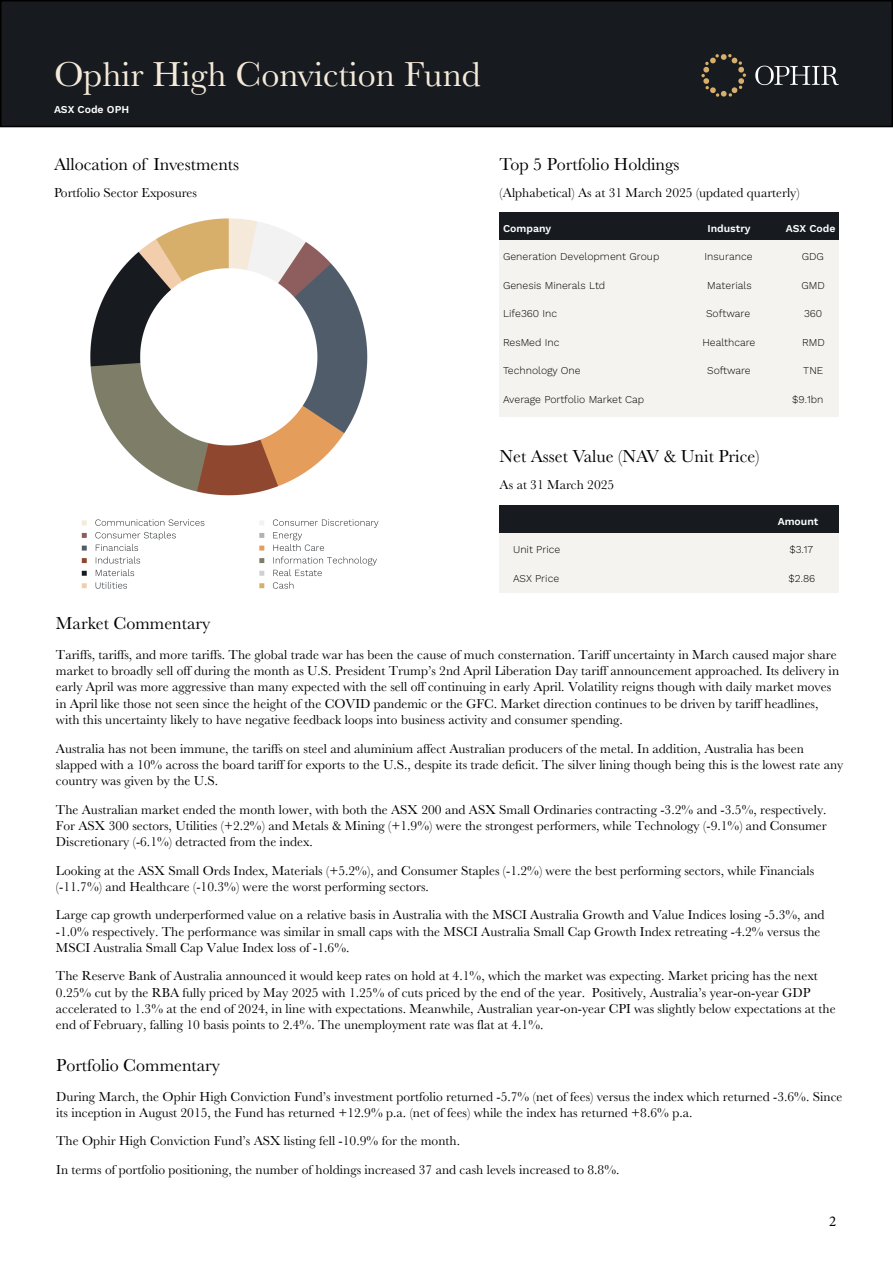
<style>
.page{position:relative;width:893px;height:1263px;background:#fff}
.page>*{position:absolute;margin:0;border:0;box-sizing:border-box;transform-origin:0 0}
.t1{font:36px "Baskerville";color:#f5ead9}
.t2{font:18px "Baskerville";color:#000}
.t3{font:15px "Minion Pro";color:#000}
.t4{font:13.5px/16.2px "Baskerville";color:#000}
.t5{font:300 10.5px "Work Sans";color:#000}
.t6{font:600 10.5px "Work Sans";color:#fff}
</style>
<div class="page">
<div style="left:1px;top:1px;width:891px;height:126px;background:#171b20"></div>
<div style="left:0;top:0;width:893px;height:127px;border:2px solid #000"></div>
<svg style="left:755px;top:66px;width:84px;height:19px"></svg>
<svg style="left:701px;top:54px;width:45px;height:43px"></svg>
<svg style="left:731px;top:57px;width:7px;height:7px"></svg>
<div style="left:500px;top:299px;width:339px;height:29px;background:#f5f3f0"></div>
<div style="left:500px;top:212px;width:339px;height:30px;background:#171b20"></div>
<div style="left:500px;top:241px;width:339px;height:29px;background:#f5f3f0"></div>
<div style="left:500px;top:270px;width:339px;height:29px;background:#f5f3f0"></div>
<div style="left:500px;top:328px;width:339px;height:30px;background:#f5f3f0"></div>
<div style="left:500px;top:358px;width:339px;height:29px;background:#f5f3f0"></div>
<div style="left:500px;top:387px;width:339px;height:29px;background:#f5f3f0"></div>
<div style="left:500px;top:506px;width:339px;height:29px;background:#171b20"></div>
<div style="left:500px;top:534px;width:339px;height:29px;background:#f5f3f0"></div>
<div style="left:500px;top:563px;width:339px;height:29px;background:#f5f3f0"></div>
<img style="left:81px;top:218px;width:298px;height:371px">
<h1 class="t1" style="left:54px;top:52px;width:428px">Ophir High Conviction Fund</h1>
<p class="t6" style="left:54px;top:101px;width:77px">ASX Code OPH</p>
<h2 class="t2" style="left:54px;top:153px;width:187px">Allocation of Investments</h2>
<p class="t4" style="left:54px;top:185px;width:144px">Portfolio Sector Exposures</p>
<h2 class="t2" style="left:500px;top:152px;width:181px">Top 5 Portfolio Holdings</h2>
<p class="t4" style="left:500px;top:184px;width:302px">(Alphabetical) As at 31 March 2025 (updated quarterly)</p>
<p class="t6" style="left:503px;top:220px;width:49px">Company</p>
<p class="t5" style="left:503px;top:249px;width:158px">Generation Development Group</p>
<p class="t5" style="left:503px;top:277px;width:104px">Genesis Minerals Ltd</p>
<p class="t5" style="left:503px;top:306px;width:56px">Life360 Inc</p>
<p class="t5" style="left:503px;top:334px;width:58px">ResMed Inc</p>
<p class="t5" style="left:503px;top:363px;width:79px">Technology One</p>
<p class="t5" style="left:503px;top:391px;width:143px">Average Portfolio Market Cap</p>
<p class="t6" style="left:707px;top:220px;width:45px">Industry</p>
<p class="t5" style="left:705px;top:249px;width:50px">Insurance</p>
<p class="t5" style="left:707px;top:277px;width:46px">Materials</p>
<p class="t5" style="left:706px;top:306px;width:46px">Software</p>
<p class="t5" style="left:702px;top:334px;width:54px">Healthcare</p>
<p class="t5" style="left:707px;top:363px;width:45px">Software</p>
<p class="t6" style="left:786px;top:220px;width:51px">ASX Code</p>
<p class="t5" style="left:802px;top:249px;width:24px">GDG</p>
<p class="t5" style="left:802px;top:277px;width:25px">GMD</p>
<p class="t5" style="left:804px;top:306px;width:20px">360</p>
<p class="t5" style="left:802px;top:334px;width:24px">RMD</p>
<p class="t5" style="left:803px;top:363px;width:21px">TNE</p>
<p class="t5" style="left:792px;top:391px;width:33px">$9.1bn</p>
<h2 class="t2" style="left:500px;top:444px;width:261px">Net Asset Value (NAV &amp; Unit Price)</h2>
<p class="t4" style="left:500px;top:476px;width:116px">As at 31 March 2025</p>
<p class="t5" style="left:513px;top:542px;width:49px">Unit Price</p>
<p class="t5" style="left:513px;top:570px;width:48px">ASX Price</p>
<p class="t6" style="left:778px;top:513px;width:42px">Amount</p>
<p class="t5" style="left:789px;top:542px;width:25px">$3.17</p>
<p class="t5" style="left:788px;top:570px;width:28px">$2.86</p>
<h2 class="t2" style="left:56px;top:612px;width:156px">Market Commentary</h2>
<p class="t4" style="left:56px;top:647px;width:785px">Tariffs, tariffs, and more tariffs. The global trade war has been the cause of much consternation. Tariff uncertainty in March caused major share market to broadly sell off during the month as U.S. President Trump’s 2nd April Liberation Day tariff announcement approached. Its delivery in early April was more aggressive than many expected with the sell off continuing in early April. Volatility reigns though with daily market moves in April like those not seen since the height of the COVID pandemic or the GFC. Market direction continues to be driven by tariff headlines, with this uncertainty likely to have negative feedback loops into business activity and consumer spending.</p>
<p class="t4" style="left:56px;top:740px;width:789px">Australia has not been immune, the tariffs on steel and aluminium affect Australian producers of the metal. In addition, Australia has been slapped with a 10% across the board tariff for exports to the U.S., despite its trade deficit. The silver lining though being this is the lowest rate any country was given by the U.S.</p>
<p class="t4" style="left:56px;top:801px;width:772px;text-align:justify">The Australian market ended the month lower, with both the ASX 200 and ASX Small Ordinaries contracting -3.2% and -3.5%, respectively.<br>For ASX 300 sectors, Utilities (+2.2%) and Metals &amp; Mining (+1.9%) were the strongest performers, while Technology (-9.1%) and Consumer Discretionary (-6.1%) detracted from the index.</p>
<p class="t4" style="left:56px;top:862px;width:760px">Looking at the ASX Small Ords Index, Materials (+5.2%), and Consumer Staples (-1.2%) were the best performing sectors, while Financials (-11.7%) and Healthcare (-10.3%) were the worst performing sectors.</p>
<p class="t4" style="left:56px;top:907px;width:770px">Large cap growth underperformed value on a relative basis in Australia with the MSCI Australia Growth and Value Indices losing -5.3%, and -1.0% respectively. The performance was similar in small caps with the MSCI Australia Small Cap Growth Index retreating -4.2% versus the<br>MSCI Australia Small Cap Value Index loss of -1.6%.</p>
<p class="t4" style="left:56px;top:968px;width:781px">The Reserve Bank of Australia announced it would keep rates on hold at 4.1%, which the market was expecting. Market pricing has the next 0.25% cut by the RBA fully priced by May 2025 with 1.25% of cuts priced by the end of the year. Positively, Australia’s year-on-year GDP accelerated to 1.3% at the end of 2024, in line with expectations. Meanwhile, Australian year-on-year CPI was slightly below expectations at the end of February, falling 10 basis points to 2.4%. The unemployment rate was flat at 4.1%.</p>
<h2 class="t2" style="left:56px;top:1053px;width:165px">Portfolio Commentary</h2>
<p class="t4" style="left:56px;top:1088px;width:788px">During March, the Ophir High Conviction Fund’s investment portfolio returned -5.7% (net of fees) versus the index which returned -3.6%. Since its inception in August 2015, the Fund has returned +12.9% p.a. (net of fees) while the index has returned +8.6% p.a.</p>
<p class="t4" style="left:56px;top:1127px;width:565px;line-height:28.7px">The Ophir High Conviction Fund’s ASX listing fell -10.9% for the month.<br>In terms of portfolio positioning, the number of holdings increased 37 and cash levels increased to 8.8%.</p>
<p class="t3" style="left:829px;top:1211px;width:9px">2</p>
</div>
